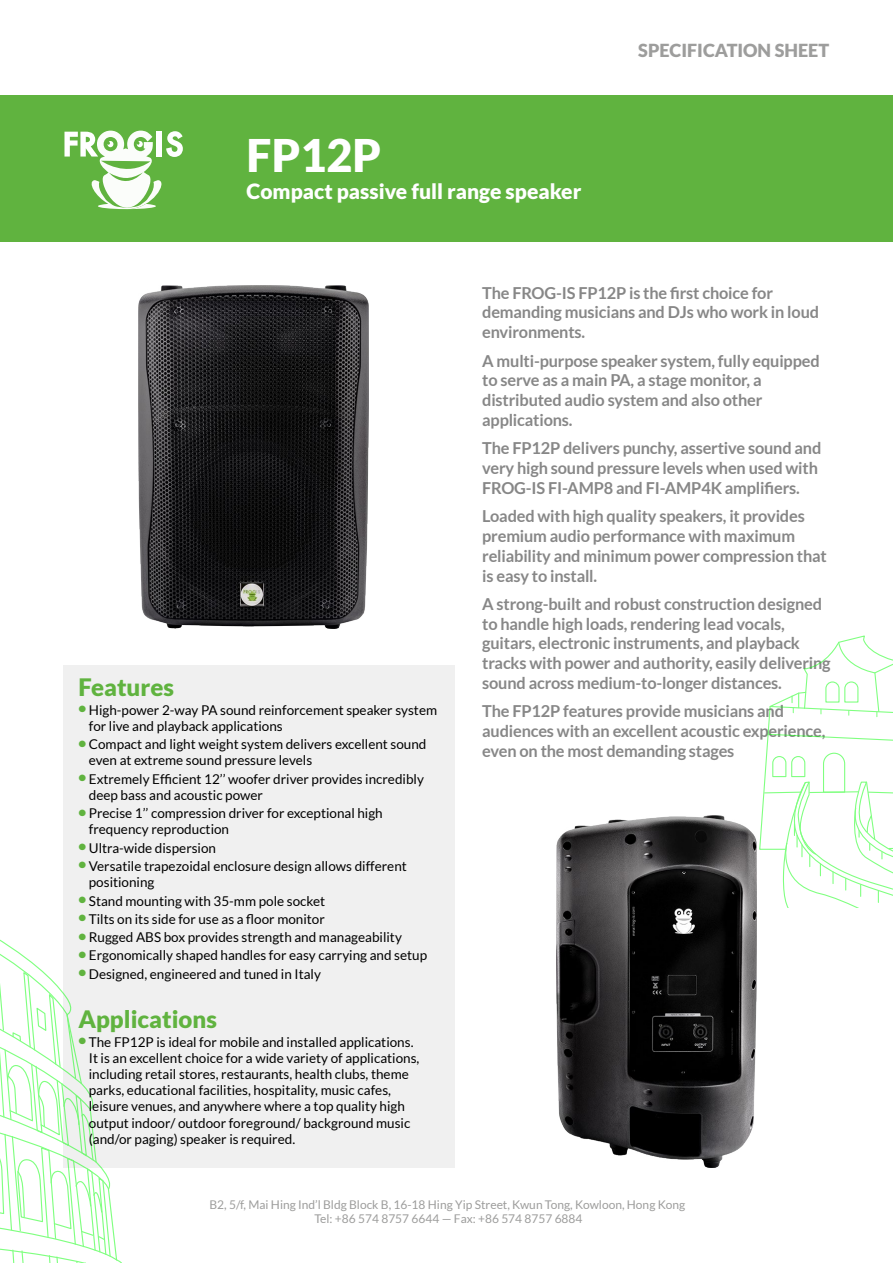
<style>
.page{position:relative;width:893px;height:1263px;background:#fff}
.page>*{position:absolute;margin:0;border:0;box-sizing:border-box;transform-origin:0 0}
.t1{font:900 45px "Lato";color:#fff}
.t2{font:900 24px "Lato";color:#60b33f}
.t3{font:900 21px "Lato";color:#fff}
.t4{font:900 18px "Lato";color:#9d9d9c}
.t5{font:700 16.5px/19.8px "Lato";letter-spacing:-.01em;color:#878787}
.t6{font:13.5px/16.2px "Lato";color:#000}
.t7{font:12px/14.4px "Lato";color:#9d9d9c;text-align:center}
.s1{font-weight:900;color:#60b33f}
</style>
<div class="page">
<div style="left:64px;top:666px;width:391px;height:502px;background:#f0f0f0"></div>
<div style="left:0;top:95px;width:893px;height:147px;background:#60b33f"></div>
<svg style="left:0;top:923px;width:122px;height:340px"></svg>
<svg style="left:64px;top:131px;width:119px;height:78px"></svg>
<svg style="left:759px;top:635px;width:134px;height:273px"></svg>
<img style="left:138px;top:285px;width:230px;height:343px">
<img style="left:556px;top:816px;width:201px;height:352px">
<h1 class="t1" style="left:247px;top:129px;width:136px">FP12P</h1>
<h3 class="t3" style="left:247px;top:179px;width:336px">Compact passive full range speaker</h3>
<h3 class="t4" style="left:638px;top:40px;width:192px">SPECIFICATION SHEET</h3>
<h2 class="t2" style="left:78px;top:673px;width:97px">Features</h2>
<p class="t6" style="left:89px;top:701px;width:350px;text-indent:-10px"><span class="s1">•</span> High-power 2-way PA sound reinforcement speaker system for live and playback applications</p>
<p class="t6" style="left:89px;top:736px;width:339px;text-indent:-10px"><span class="s1">•</span> Compact and light weight system delivers excellent sound even at extreme sound pressure levels</p>
<p class="t6" style="left:89px;top:770px;width:337px;text-indent:-10px"><span class="s1">•</span> Extremely Efficient 12’’ woofer driver provides incredibly deep bass and acoustic power</p>
<p class="t6" style="left:89px;top:805px;width:295px;text-indent:-10px"><span class="s1">•</span> Precise 1’’ compression driver for exceptional high frequency reproduction</p>
<p class="t6" style="left:78px;top:839px;width:139px"><span class="s1">•</span> Ultra-wide dispersion</p>
<p class="t6" style="left:89px;top:858px;width:320px;text-indent:-10px"><span class="s1">•</span> Versatile trapezoidal enclosure design allows different positioning</p>
<p class="t6" style="left:78px;top:892px;width:248px"><span class="s1">•</span> Stand mounting with 35-mm pole socket</p>
<p class="t6" style="left:78px;top:911px;width:248px"><span class="s1">•</span> Tilts on its side for use as a floor monitor</p>
<p class="t6" style="left:78px;top:929px;width:325px"><span class="s1">•</span> Rugged ABS box provides strength and manageability</p>
<p class="t6" style="left:78px;top:947px;width:350px"><span class="s1">•</span> Ergonomically shaped handles for easy carrying and setup</p>
<p class="t6" style="left:78px;top:966px;width:244px"><span class="s1">•</span> Designed, engineered and tuned in Italy</p>
<h2 class="t2" style="left:78px;top:1005px;width:140px">Applications</h2>
<p class="t6" style="left:89px;top:1033px;width:332px;text-indent:-10px"><span class="s1">•</span> The FP12P is ideal for mobile and installed applications.<br>It is an excellent choice for a wide variety of applications, including retail stores, restaurants, health clubs, theme parks, educational facilities, hospitality, music cafes, leisure venues, and anywhere where a top quality high output indoor/ outdoor foreground/ background music (and/or paging) speaker is required.</p>
<p class="t5" style="left:482px;top:282px;width:338px">The FROG-IS FP12P is the first choice for demanding musicians and DJs who work in loud environments.</p>
<p class="t5" style="left:482px;top:350px;width:339px">A multi-purpose speaker system, fully equipped to serve as a main PA, a stage monitor, a distributed audio system and also other applications.</p>
<p class="t5" style="left:482px;top:438px;width:341px">The FP12P delivers punchy, assertive sound and very high sound pressure levels when used with<br>FROG-IS FI-AMP8 and FI-AMP4K amplifiers.</p>
<p class="t5" style="left:482px;top:506px;width:346px">Loaded with high quality speakers, it provides premium audio performance with maximum reliability and minimum power compression that is easy to install.</p>
<p class="t5" style="left:482px;top:594px;width:350px">A strong-built and robust construction designed to handle high loads, rendering lead vocals, guitars, electronic instruments, and playback tracks with power and authority, easily delivering sound across medium-to-longer distances.</p>
<p class="t5" style="left:482px;top:701px;width:345px">The FP12P features provide musicians and audiences with an excellent acoustic experience, even on the most demanding stages</p>
<p class="t7" style="left:209px;top:1197px;width:477px">B2, 5/f, Mai Hing Ind’l Bldg Block B, 16-18 Hing Yip Street, Kwun Tong, Kowloon, Hong Kong<br>Tel: +86 574 8757 6644 — Fax: +86 574 8757 6884</p>
</div>
